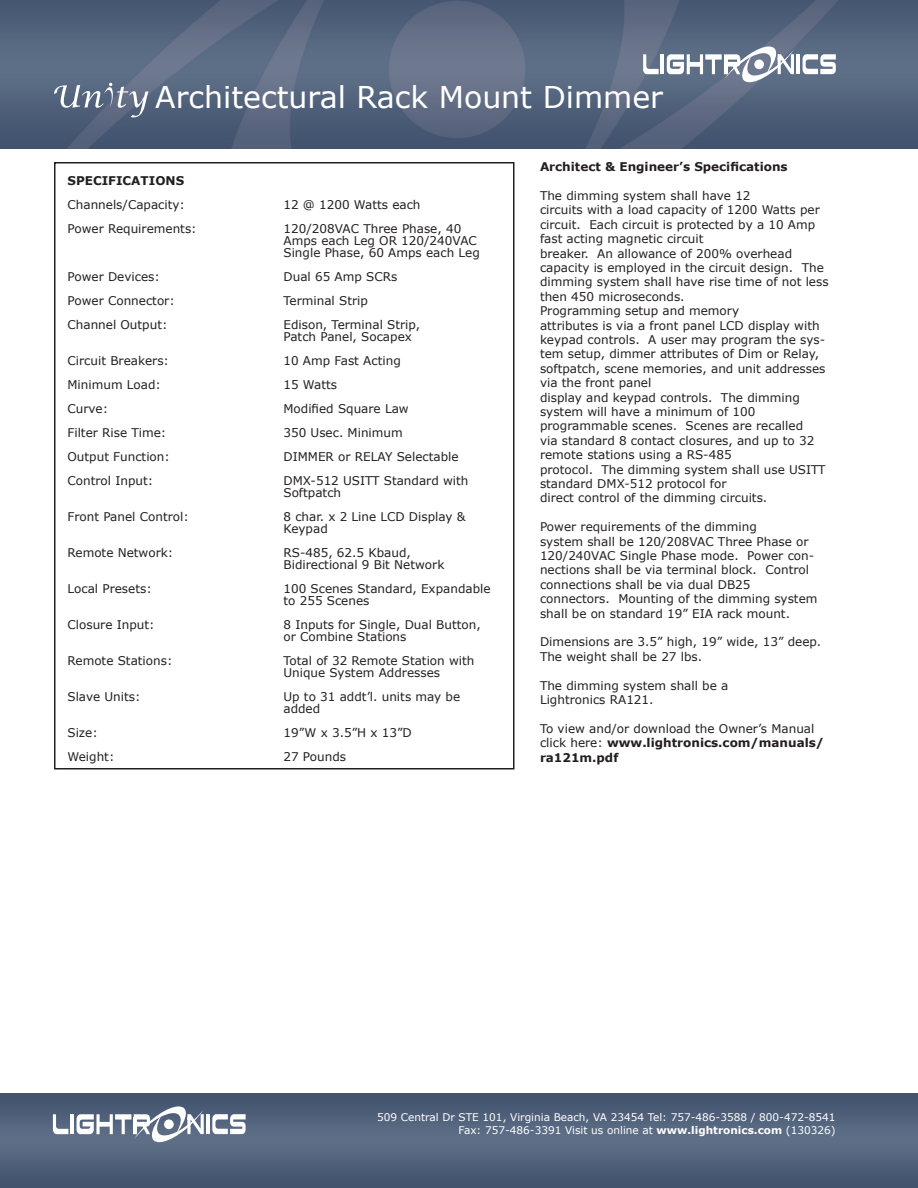
<style>
.page{position:relative;width:918px;height:1188px;background:#fff}
.page>*{position:absolute;margin:0;border:0;box-sizing:border-box;transform-origin:0 0}
.t1{font:30px "Verdana";color:#fff}
.t2{font:12px/14.4px "Verdana";color:#231f20}
.t3{font:700 12px "Verdana";color:#231f20}
.t4{font:10.5px "Verdana";color:#fff}
.s1{font-weight:700}
</style>
<div class="page">
<img style="left:0;top:0;width:918px;height:148px">
<img style="left:0;top:1093px;width:918px;height:95px">
<svg style="left:643px;top:54px;width:16px;height:20px"></svg>
<hr style="left:661px;top:54px;width:3px;height:20px;background:#fff">
<svg style="left:667px;top:44px;width:127px;height:41px"></svg>
<hr style="left:724px;top:58px;width:3px;height:16px;background:#fff">
<hr style="left:796px;top:54px;width:3px;height:20px;background:#fff">
<svg style="left:803px;top:54px;width:33px;height:20px"></svg>
<svg style="left:53px;top:1114px;width:15px;height:20px"></svg>
<hr style="left:71px;top:1114px;width:3px;height:20px;background:#fff">
<svg style="left:77px;top:1104px;width:127px;height:40px"></svg>
<hr style="left:134px;top:1118px;width:3px;height:16px;background:#fff">
<hr style="left:206px;top:1114px;width:3px;height:20px;background:#fff">
<svg style="left:212px;top:1114px;width:34px;height:20px"></svg>
<div style="left:54px;top:162px;width:460px;height:608px;border:2px solid #231f20"></div>
<svg style="left:54px;top:82px;width:94px;height:35px;background:#738094"></svg>
<p class="t1" style="left:155px;top:78px;width:509px">Architectural Rack Mount Dimmer</p>
<p class="t3" style="left:68px;top:173px;width:118px">SPECIFICATIONS</p>
<p class="t2" style="left:68px;top:197px;width:119px">Channels/Capacity:</p>
<p class="t2" style="left:284px;top:197px;width:139px">12 @ 1200 Watts each</p>
<p class="t2" style="left:68px;top:221px;width:131px">Power Requirements:</p>
<p class="t2" style="left:284px;top:222px;width:198px;line-height:12px">120/208VAC Three Phase, 40<br>Amps each Leg OR 120/240VAC<br>Single Phase, 60 Amps each Leg</p>
<p class="t2" style="left:68px;top:269px;width:94px">Power Devices:</p>
<p class="t2" style="left:284px;top:269px;width:115px">Dual 65 Amp SCRs</p>
<p class="t2" style="left:68px;top:293px;width:109px">Power Connector:</p>
<p class="t2" style="left:284px;top:293px;width:86px">Terminal Strip</p>
<p class="t2" style="left:68px;top:317px;width:102px">Channel Output:</p>
<p class="t2" style="left:284px;top:317px;width:138px">Edison, Terminal Strip,</p>
<p class="t2" style="left:284px;top:329px;width:130px">Patch Panel, Socapex</p>
<p class="t2" style="left:68px;top:353px;width:103px">Circuit Breakers:</p>
<p class="t2" style="left:284px;top:353px;width:119px">10 Amp Fast Acting</p>
<p class="t2" style="left:68px;top:377px;width:95px">Minimum Load:</p>
<p class="t2" style="left:284px;top:377px;width:55px">15 Watts</p>
<p class="t2" style="left:68px;top:401px;width:42px">Curve:</p>
<p class="t2" style="left:284px;top:401px;width:127px">Modified Square Law</p>
<p class="t2" style="left:68px;top:425px;width:100px">Filter Rise Time:</p>
<p class="t2" style="left:284px;top:425px;width:121px">350 Usec. Minimum</p>
<p class="t2" style="left:68px;top:449px;width:104px">Output Function:</p>
<p class="t2" style="left:284px;top:449px;width:177px">DIMMER or RELAY Selectable</p>
<p class="t2" style="left:68px;top:473px;width:87px">Control Input:</p>
<p class="t2" style="left:284px;top:474px;width:186px;line-height:12px">DMX-512 USITT Standard with<br>Softpatch</p>
<p class="t2" style="left:68px;top:509px;width:123px">Front Panel Control:</p>
<p class="t2" style="left:283px;top:510px;width:184px;line-height:12px">8 char. x 2 Line LCD Display &amp;<br>Keypad</p>
<p class="t2" style="left:68px;top:545px;width:107px">Remote Network:</p>
<p class="t2" style="left:284px;top:545px;width:129px">RS-485, 62.5 Kbaud,</p>
<p class="t2" style="left:284px;top:557px;width:162px">Bidirectional 9 Bit Network</p>
<p class="t2" style="left:68px;top:581px;width:86px">Local Presets:</p>
<p class="t2" style="left:284px;top:582px;width:209px;line-height:12px">100 Scenes Standard, Expandable to 255 Scenes</p>
<p class="t2" style="left:68px;top:617px;width:89px">Closure Input:</p>
<p class="t2" style="left:284px;top:618px;width:199px;line-height:12px">8 Inputs for Single, Dual Button, or Combine Stations</p>
<p class="t2" style="left:68px;top:653px;width:107px">Remote Stations:</p>
<p class="t2" style="left:284px;top:654px;width:192px;line-height:12px">Total of 32 Remote Station with<br>Unique System Addresses</p>
<p class="t2" style="left:68px;top:689px;width:75px">Slave Units:</p>
<p class="t2" style="left:284px;top:690px;width:178px;line-height:12px">Up to 31 addt’l. units may be added</p>
<p class="t2" style="left:68px;top:725px;width:32px">Size:</p>
<p class="t2" style="left:284px;top:725px;width:130px">19”W x 3.5”H x 13”D</p>
<p class="t2" style="left:68px;top:749px;width:48px">Weight:</p>
<p class="t2" style="left:284px;top:749px;width:64px">27 Pounds</p>
<p class="t3" style="left:540px;top:159px;width:249px">Architect &amp; Engineer’s Specifications</p>
<p class="t2" style="left:540px;top:188px;width:212px">The dimming system shall have 12</p>
<p class="t2" style="left:540px;top:202px;width:281px">circuits with a load capacity of 1200 Watts per circuit. Each circuit is protected by a 10 Amp fast acting magnetic circuit</p>
<p class="t2" style="left:540px;top:246px;width:254px">breaker. An allowance of 200% overhead</p>
<p class="t2" style="left:540px;top:260px;width:290px">capacity is employed in the circuit design. The dimming system shall have rise time of not less then 450 microseconds.</p>
<p class="t2" style="left:540px;top:303px;width:201px">Programming setup and memory</p>
<p class="t2" style="left:540px;top:318px;width:287px">attributes is via a front panel LCD display with keypad controls. A user may program the sys&shy;tem setup, dimmer attributes of Dim or Relay, softpatch, scene memories, and unit addresses via the front panel</p>
<p class="t2" style="left:540px;top:390px;width:261px">display and keypad controls. The dimming</p>
<p class="t2" style="left:540px;top:404px;width:217px">system will have a minimum of 100</p>
<p class="t2" style="left:540px;top:418px;width:276px">programmable scenes. Scenes are recalled via standard 8 contact closures, and up to 32 remote stations using a RS-485</p>
<p class="t2" style="left:540px;top:462px;width:287px">protocol. The dimming system shall use USITT standard DMX-512 protocol for</p>
<p class="t2" style="left:540px;top:490px;width:229px">direct control of the dimming circuits.</p>
<p class="t2" style="left:540px;top:519px;width:218px">Power requirements of the dimming</p>
<p class="t2" style="left:540px;top:534px;width:276px">system shall be 120/208VAC Three Phase or 120/240VAC Single Phase mode. Power con&shy;nections shall be via terminal block. Control connections shall be via dual DB25</p>
<p class="t2" style="left:540px;top:591px;width:279px">connectors. Mounting of the dimming system shall be on standard 19” EIA rack mount.</p>
<p class="t2" style="left:540px;top:634px;width:283px">Dimensions are 3.5” high, 19” wide, 13” deep.<br>The weight shall be 27 lbs.</p>
<p class="t2" style="left:540px;top:678px;width:190px">The dimming system shall be a</p>
<p class="t2" style="left:540px;top:692px;width:115px">Lightronics RA121.</p>
<p class="t2" style="left:540px;top:721px;width:286px">To view and/or download the Owner’s Manual click here: <span class="s1">www.lightronics.com/manuals/ ra121m.pdf</span></p>
<p class="t4" style="left:377px;top:1111px;width:460px">509 Central Dr STE 101, Virginia Beach, VA 23454 Tel: 757-486-3588 / 800-472-8541</p>
<p class="t4" style="left:459px;top:1123px;width:378px">Fax: 757-486-3391 Visit us online at <span class="s1">www.lightronics.com</span> (130326)</p>
</div>
